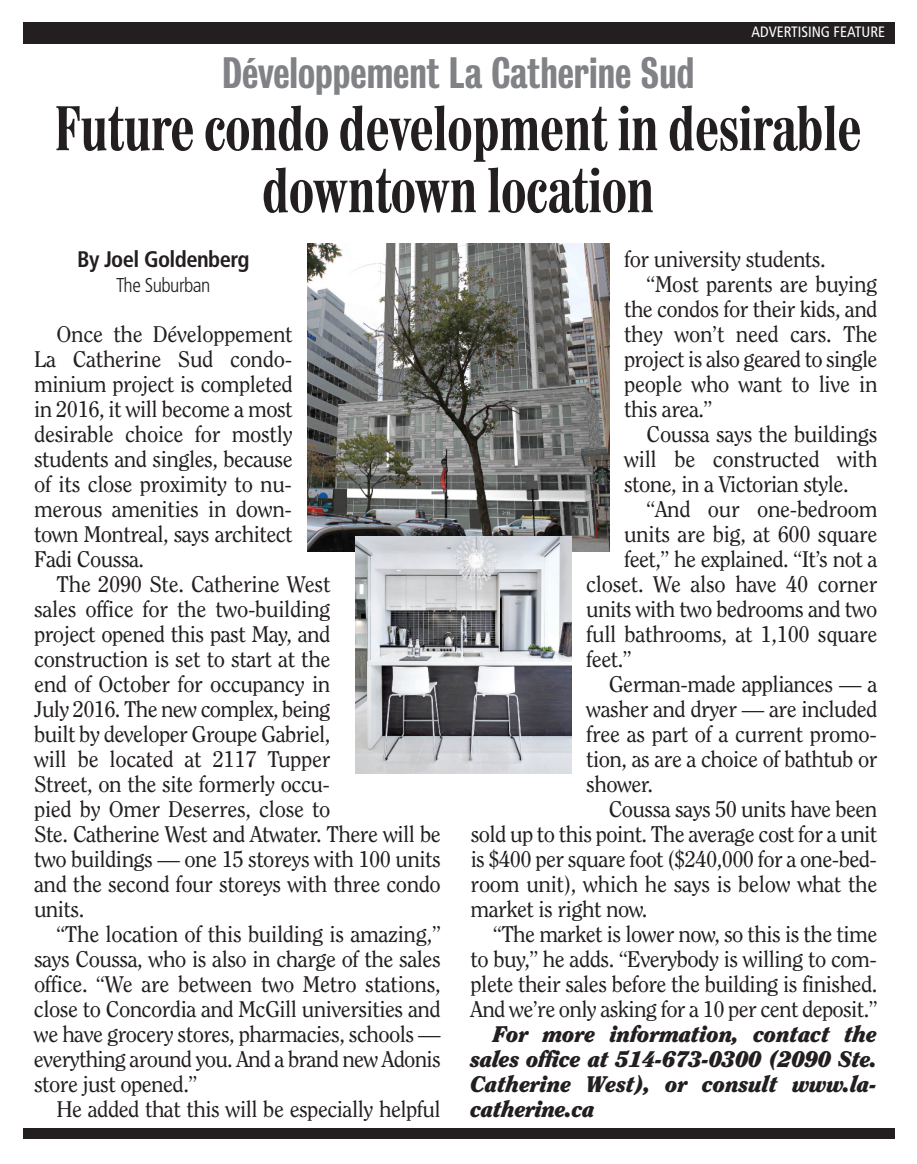
<style>
.page{position:relative;width:917px;height:1164px;background:#fff}
.page>*{position:absolute;margin:0;border:0;box-sizing:border-box;transform-origin:0 0}
.t1{font:700 condensed 60px/62px "Worldwide";color:#231f20;text-align:center}
.t2{font:40px "Bureau Grotesque Three Five";color:#808285}
.t3{font:22.5px/25px "Clearface";letter-spacing:-.025em;color:#231f20;text-align:justify}
.t4{font:italic 900 22.5px/25px "Clearface";letter-spacing:-.02em;color:#231f20;text-align:justify}
.t5{font:700 condensed 22.5px "Frutiger";letter-spacing:-.025em;color:#231f20}
.t6{font:300 condensed 20px "Frutiger";letter-spacing:-.025em;color:#231f20}
.t7{font:condensed 15px "Frutiger";color:#fff}
</style>
<div class="page">
<div style="left:22px;top:23px;width:872px;height:21px;background:#231f20"></div>
<div style="left:22px;top:1128px;width:872px;height:11px;background:#231f20"></div>
<img style="left:307px;top:244px;width:302px;height:308px">
<img style="left:355px;top:537px;width:216px;height:236px">
<p class="t7" style="left:751px;top:26px;width:135px">ADVERTISING FEATURE</p>
<h2 class="t2" style="left:222px;top:51px;width:473px">Développement La Catherine Sud</h2>
<h1 class="t1" style="left:55px;top:103px;width:807px">Future condo development in desirable downtown location</h1>
<p class="t5" style="left:77px;top:250px;width:174px">By Joel Goldenberg</p>
<p class="t6" style="left:116px;top:277px;width:96px">The Suburban</p>
<p class="t3" style="left:34px;top:323px;width:260px;text-indent:23px">Once the Développement La Catherine Sud condo&shy;minium project is completed in 2016, it will become a most desirable choice for mostly students and singles, because of its close proximity to nu&shy;merous amenities in down&shy;town Montreal, says architect Fadi Coussa.</p>
<p class="t3" style="left:34px;top:573px;width:408px;text-align:left;text-indent:23px">The 2090 Ste. Catherine West<br>sales office for the two-building<br>project opened this past May, and construction is set to start at the<br>end of October for occupancy in<br>July 2016. The new complex, being<br>built by developer Groupe Gabriel,<br>will be located at 2117 Tupper<br>Street, on the site formerly occu-<br>pied by Omer Deserres, close to<br>Ste. Catherine West and Atwater. There will be two buildings — one 15 storeys with 100 units and the second four storeys with three condo units.</p>
<p class="t3" style="left:34px;top:923px;width:408px;text-indent:23px">“The location of this building is amazing,” says Coussa, who is also in charge of the sales office. “We are between two Metro stations, close to Concordia and McGill universities and we have grocery stores, pharmacies, schools — everything around you. And a brand new Adonis store just opened.”</p>
<p class="t3" style="left:56px;top:1098px;width:385px">He added that this will be especially helpful</p>
<p class="t3" style="left:624px;top:248px;width:203px">for university students.</p>
<p class="t3" style="left:646px;top:273px;width:232px">“Most parents are buying</p>
<p class="t3" style="left:624px;top:298px;width:255px">the condos for their kids, and</p>
<p class="t3" style="left:624px;top:323px;width:255px">they won’t need cars. The</p>
<p class="t3" style="left:624px;top:348px;width:255px">project is also geared to single</p>
<p class="t3" style="left:624px;top:373px;width:255px">people who want to live in</p>
<p class="t3" style="left:624px;top:398px;width:90px">this area.”</p>
<p class="t3" style="left:646px;top:423px;width:232px">Coussa says the buildings</p>
<p class="t3" style="left:624px;top:448px;width:255px">will be constructed with</p>
<p class="t3" style="left:624px;top:473px;width:226px">stone, in a Victorian style.</p>
<p class="t3" style="left:646px;top:498px;width:232px">“And our one-bedroom</p>
<p class="t3" style="left:624px;top:523px;width:255px">units are big, at 600 square</p>
<p class="t3" style="left:624px;top:548px;width:255px">feet,” he explained. “It’s not a</p>
<p class="t3" style="left:586px;top:573px;width:293px">closet. We also have 40 corner</p>
<p class="t3" style="left:586px;top:598px;width:293px">units with two bedrooms and two</p>
<p class="t3" style="left:586px;top:623px;width:293px">full bathrooms, at 1,100 square</p>
<p class="t3" style="left:586px;top:648px;width:47px">feet.”</p>
<p class="t3" style="left:608px;top:673px;width:270px">German-made appliances — a</p>
<p class="t3" style="left:586px;top:698px;width:293px">washer and dryer — are included</p>
<p class="t3" style="left:586px;top:723px;width:292px">free as part of a current promo-</p>
<p class="t3" style="left:586px;top:748px;width:293px">tion, as are a choice of bathtub or</p>
<p class="t3" style="left:586px;top:773px;width:68px">shower.</p>
<p class="t3" style="left:608px;top:798px;width:270px">Coussa says 50 units have been</p>
<p class="t3" style="left:470px;top:823px;width:408px">sold up to this point. The average cost for a unit</p>
<p class="t3" style="left:470px;top:848px;width:407px">is $400 per square foot ($240,000 for a one-bed-</p>
<p class="t3" style="left:470px;top:873px;width:408px">room unit), which he says is below what the</p>
<p class="t3" style="left:470px;top:898px;width:178px">market is right now.</p>
<p class="t3" style="left:493px;top:923px;width:385px">“The market is lower now, so this is the time</p>
<p class="t3" style="left:470px;top:948px;width:407px">to buy,” he adds. “Everybody is willing to com-</p>
<p class="t3" style="left:470px;top:973px;width:408px">plete their sales before the building is finished.</p>
<p class="t3" style="left:470px;top:998px;width:408px">And we’re only asking for a 10 per cent deposit.”</p>
<p class="t4" style="left:470px;top:1023px;width:408px;text-indent:23px">For more information, contact the sales office at 514-673-0300 (2090 Ste.<br>Catherine West), or consult www.la&shy;catherine.ca</p>
</div>
